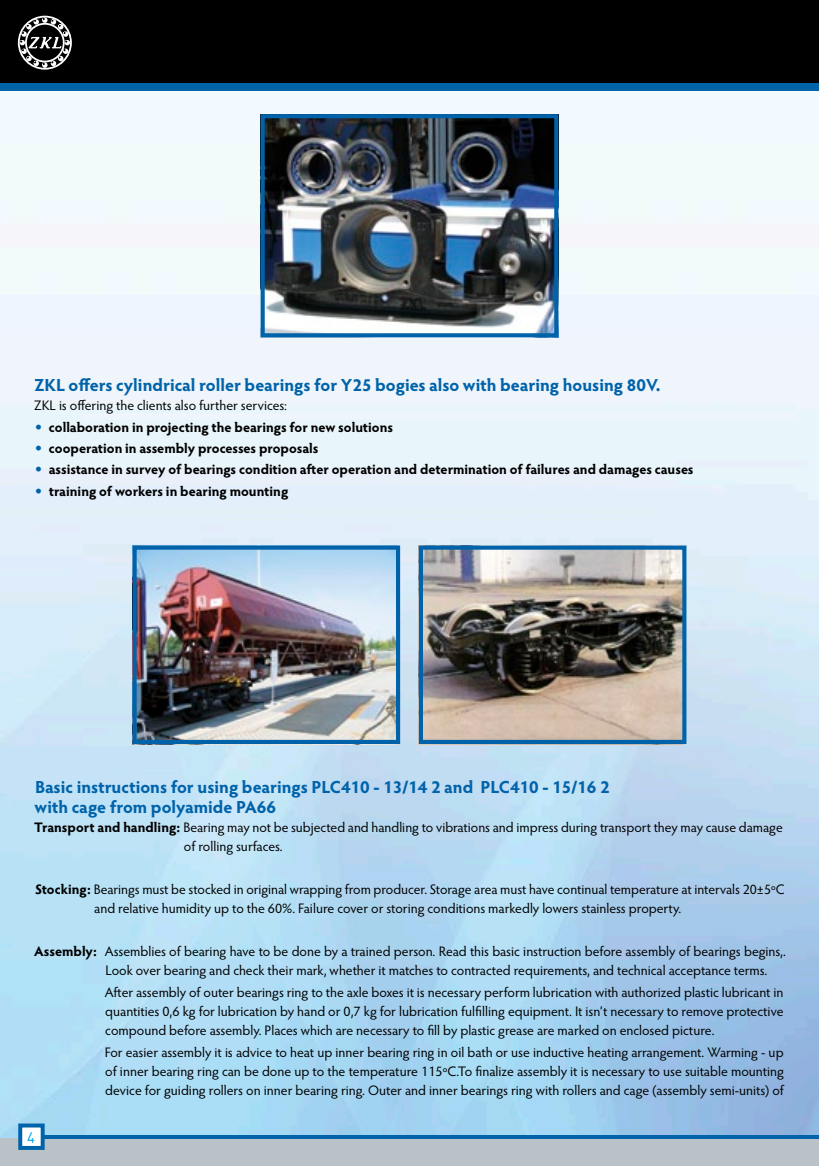
<style>
.page{position:relative;width:819px;height:1166px;background:#fff}
.page>*{position:absolute;margin:0;border:0;box-sizing:border-box;transform-origin:0 0}
.t1{font:700 17.5px/19.4px "Hypatia Sans Pro";color:#0063aa}
.t2{font:15.4px "ZKL Technical CE";color:#00a5ea}
.t3{font:13.83px/19.4px "Hypatia Sans Pro";letter-spacing:-.005em;color:#000}
.t4{font:700 13.83px "Hypatia Sans Pro";color:#000}
.s1{font-family:"ZKL Technical CE";font-weight:400;color:#0063aa}
.s2{font-weight:700}
</style>
<div class="page">
<img style="left:0;top:91px;width:819px;height:1047px">
<div style="left:0;top:0;width:819px;height:83px;background:#000"></div>
<div style="left:0;top:1138px;width:819px;height:28px;background:#bbc2c7"></div>
<div style="left:0;top:83px;width:819px;height:8px;background:#0063aa"></div>
<svg style="left:45px;top:1134px;width:773px;height:4px;fill:#0063aa"></svg>
<div style="left:18px;top:1123px;width:27px;height:27px;background:#fff;border:4px solid #0063aa"></div>
<svg style="left:18px;top:16px;width:54px;height:54px"></svg>
<img style="left:424px;top:550px;width:257px;height:189px">
<div style="left:419px;top:545px;width:267px;height:199px;border:4px solid #0063aa"></div>
<img style="left:265px;top:119px;width:288px;height:213px">
<div style="left:260px;top:114px;width:298px;height:223px;border:4px solid #0063aa"></div>
<img style="left:137px;top:550px;width:258px;height:189px">
<div style="left:132px;top:545px;width:268px;height:199px;border:4px solid #0063aa"></div>
<p class="t1" style="left:35px;top:374px;width:627px">ZKL offers cylindrical roller bearings for Y25 bogies also with bearing housing 80V.</p>
<p class="t3" style="left:34px;top:395px;width:254px">ZKL is offering the clients also further services:</p>
<p class="t4" style="left:35px;top:417px;width:359px"><span class="s1">•</span> collaboration in projecting the bearings for new solutions</p>
<p class="t4" style="left:35px;top:438px;width:285px"><span class="s1">•</span> cooperation in assembly processes proposals</p>
<p class="t4" style="left:35px;top:460px;width:660px"><span class="s1">•</span> assistance in survey of bearings condition after operation and determination of failures and damages causes</p>
<p class="t4" style="left:35px;top:481px;width:255px"><span class="s1">•</span> training of workers in bearing mounting</p>
<p class="t1" style="left:35px;top:777px;width:576px">Basic instructions for using bearings PLC410 - 13/14 2 and PLC410 - 15/16 2 with cage from polyamide PA66</p>
<p class="t3" style="left:184px;top:817px;width:600px;text-indent:-150px"><span class="s2">Transport and handling:</span> Bearing may not be subjected and handling to vibrations and impress during transport they may cause damage of rolling surfaces.</p>
<p class="t3" style="left:94px;top:879px;width:691px;text-indent:-59px"><span class="s2">Stocking:</span> Bearings must be stocked in original wrapping from producer. Storage area must have continual temperature at intervals 20±5ºC and relative humidity up to the 60%. Failure cover or storing conditions markedly lowers stainless property.</p>
<p class="t3" style="left:105px;top:941px;width:682px;text-indent:-71px"><span class="s2">Assembly:</span> Assemblies of bearing have to be done by a trained person. Read this basic instruction before assembly of bearings begins,.<br>Look over bearing and check their mark, whether it matches to contracted requirements, and technical acceptance terms.</p>
<p class="t3" style="left:105px;top:982px;width:680px;text-align:justify">After assembly of outer bearings ring to the axle boxes it is necessary perform lubrication with authorized plastic lubricant in quantities 0,6 kg for lubrication by hand or 0,7 kg for lubrication fulfilling equipment. It isn’t necessary to remove protective compound before assembly. Places which are necessary to fill by plastic grease are marked on enclosed picture.</p>
<p class="t3" style="left:105px;top:1042px;width:680px;text-align:justify">For easier assembly it is advice to heat up inner bearing ring in oil bath or use inductive heating arrangement. Warming - up of inner bearing ring can be done up to the temperature 115ºC.To finalize assembly it is necessary to use suitable mounting device for guiding rollers on inner bearing ring. Outer and inner bearings ring with rollers and cage (assembly semi-units) of</p>
<p class="t2" style="left:27px;top:1128px;width:9px">4</p>
</div>
